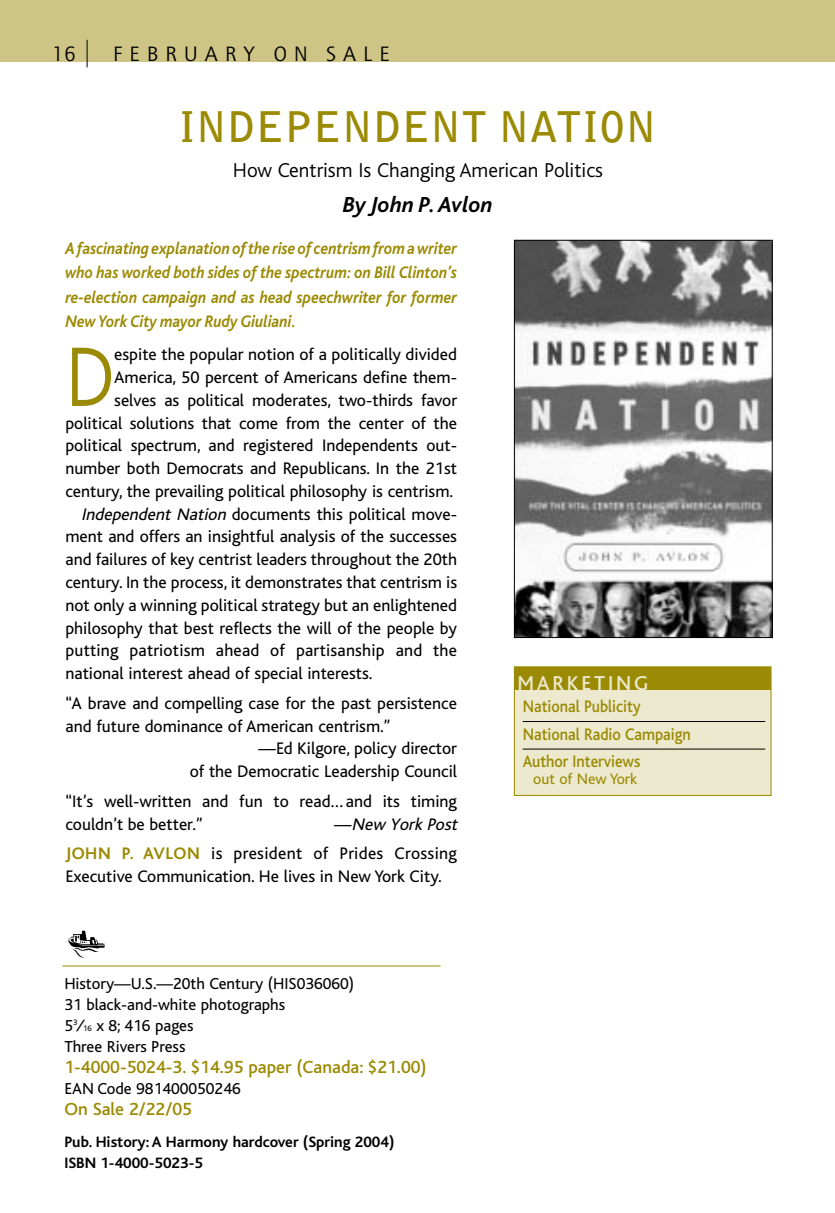
<style>
.page{position:relative;width:835px;height:1213px;background:#fff}
.page>*{position:absolute;margin:0;border:0;box-sizing:border-box;transform-origin:0 0}
.t1{font:300 88.38px "Bliss";color:#9b8a03;scale:.88 1}
.t2{font:700 42px "Bell Gothic";letter-spacing:.015em;color:#9b8a03}
.t3{font:italic 700 22.75px "Bliss";color:#000}
.t4{font:300 21px "Bliss";color:#000}
.t5{font:21px "AT Quay Sans";letter-spacing:.335em;color:#000}
.t6{font:500 21px "Bliss";letter-spacing:.135em;color:#ece9ce}
.t7{font:500 18.38px "Bliss";color:#9b8a03}
.t8{font:17.5px/22.8px "Bliss";color:#000}
.t9{font:italic 700 17.5px/24.5px "Bliss";color:#9b8a03;text-align:justify;scale:.9 1}
.t10{font:500 17.5px/27.7px "Bliss";color:#9b8a03;scale:.9 1}
.t11{font:17.5px/29.8px "Bliss";letter-spacing:.02em;color:#000;text-align:right}
.t12{font:16.62px/21px "Bliss";color:#000}
.t13{font:700 15.75px/21px "Bliss";color:#000}
.t14{font:15.75px "Bliss";color:#9b8a03}
.s1{font-style:italic}
.s2{font-weight:700;color:#9b8a03}
.s3{font-size:8.4px}
</style>
<div class="page">
<div style="left:514px;top:667px;width:257px;height:128px;background:#ece9ce"></div>
<div style="left:514px;top:666px;width:257px;height:130px;border:1px solid #9b8a03"></div>
<div style="left:514px;top:667px;width:257px;height:22px;background:#9b8a03"></div>
<hr style="left:62px;top:965px;width:378px;height:1px;background:#9b8a03">
<img style="left:516px;top:242px;width:254px;height:394px">
<div style="left:514px;top:240px;width:258px;height:398px;border:1px solid #000"></div>
<hr style="left:523px;top:721px;width:242px;height:1px;background:#000">
<hr style="left:523px;top:749px;width:242px;height:1px;background:#000">
<img style="left:68px;top:930px;width:37px;height:28px">
<div style="left:1px;top:0;width:834px;height:61px;background:#cec485"></div>
<svg style="left:87px;top:40px;width:1px;height:27px"></svg>
<p class="t5" style="left:52px;top:45px;width:25px">16</p>
<p class="t5" style="left:113px;top:46px;width:279px">FEBRUARY ON SALE</p>
<h2 class="t2" style="left:179px;top:110px;width:478px">INDEPENDENT NATION</h2>
<p class="t4" style="left:233px;top:162px;width:372px">How Centrism Is Changing American Politics</p>
<h3 class="t3" style="left:343px;top:196px;width:152px">By John P. Avlon</h3>
<p class="t9" style="left:65px;top:237px;width:437px">A fascinating explanation of the rise of centrism from a writer who has worked both sides of the spectrum: on Bill Clinton’s re-election campaign and as head speechwriter for former New York City mayor Rudy Giuliani.</p>
<h1 class="t1" style="left:65px;top:343px;width:57px">D</h1>
<p class="t8" style="left:114px;top:345px;width:344px">espite the popular notion of a politically divided</p>
<p class="t8" style="left:114px;top:368px;width:344px">America, 50 percent of Americans define them-</p>
<p class="t8" style="left:114px;top:390px;width:344px">selves as political moderates, two-thirds favor</p>
<p class="t8" style="left:65px;top:413px;width:393px">political solutions that come from the center of the</p>
<p class="t8" style="left:65px;top:436px;width:393px">political spectrum, and registered Independents out-</p>
<p class="t8" style="left:65px;top:459px;width:393px">number both Democrats and Republicans. In the 21st</p>
<p class="t8" style="left:65px;top:481px;width:389px">century, the prevailing political philosophy is centrism.</p>
<p class="t8" style="left:81px;top:504px;width:377px"><span class="s1">Independent Nation</span> documents this political move-</p>
<p class="t8" style="left:65px;top:527px;width:393px">ment and offers an insightful analysis of the successes</p>
<p class="t8" style="left:65px;top:550px;width:393px">and failures of key centrist leaders throughout the 20th</p>
<p class="t8" style="left:65px;top:572px;width:393px">century. In the process, it demonstrates that centrism is</p>
<p class="t8" style="left:65px;top:595px;width:393px">not only a winning political strategy but an enlightened</p>
<p class="t8" style="left:65px;top:618px;width:393px">philosophy that best reflects the will of the people by</p>
<p class="t8" style="left:65px;top:641px;width:393px">putting patriotism ahead of partisanship and the</p>
<p class="t8" style="left:65px;top:663px;width:309px">national interest ahead of special interests.</p>
<p class="t8" style="left:65px;top:693px;width:393px">“A brave and compelling case for the past persistence</p>
<p class="t8" style="left:65px;top:716px;width:327px">and future dominance of American centrism.”</p>
<p class="t8" style="left:258px;top:739px;width:200px">—Ed Kilgore, policy director</p>
<p class="t8" style="left:190px;top:761px;width:269px">of the Democratic Leadership Council</p>
<p class="t8" style="left:65px;top:791px;width:393px">“It’s well-written and fun to read… and its timing couldn’t be better.”</p>
<p class="t11" style="left:65px;top:810px;width:397px">— <span class="s1">New York Post<br></span><span class="s2">JOHN P. AVLON</span> is president of Prides Crossing</p>
<p class="t8" style="left:65px;top:866px;width:378px">Executive Communication. He lives in New York City.</p>
<p class="t12" style="left:64px;top:975px;width:291px">History—U.S.—20th Century (HIS036060)<br>31 black-and-white photographs<br>5<sup>3</sup>⁄<span class="s3">16</span> x 8; 416 pages<br>Three Rivers Press</p>
<p class="t7" style="left:64px;top:1060px;width:364px">1-4000-5024-3. $14.95 paper (Canada: $21.00)</p>
<p class="t12" style="left:64px;top:1080px;width:178px">EAN Code 981400050246</p>
<p class="t7" style="left:64px;top:1102px;width:129px">On Sale 2/22/05</p>
<p class="t13" style="left:64px;top:1132px;width:331px">Pub. History: A Harmony hardcover (Spring 2004)<br>ISBN 1-4000-5023-5</p>
<p class="t6" style="left:517px;top:675px;width:132px">MARKETING</p>
<p class="t10" style="left:523px;top:694px;width:188px">National Publicity<br>National Radio Campaign<br>Author Interviews</p>
<p class="t14" style="left:533px;top:773px;width:105px">out of New York</p>
</div>
